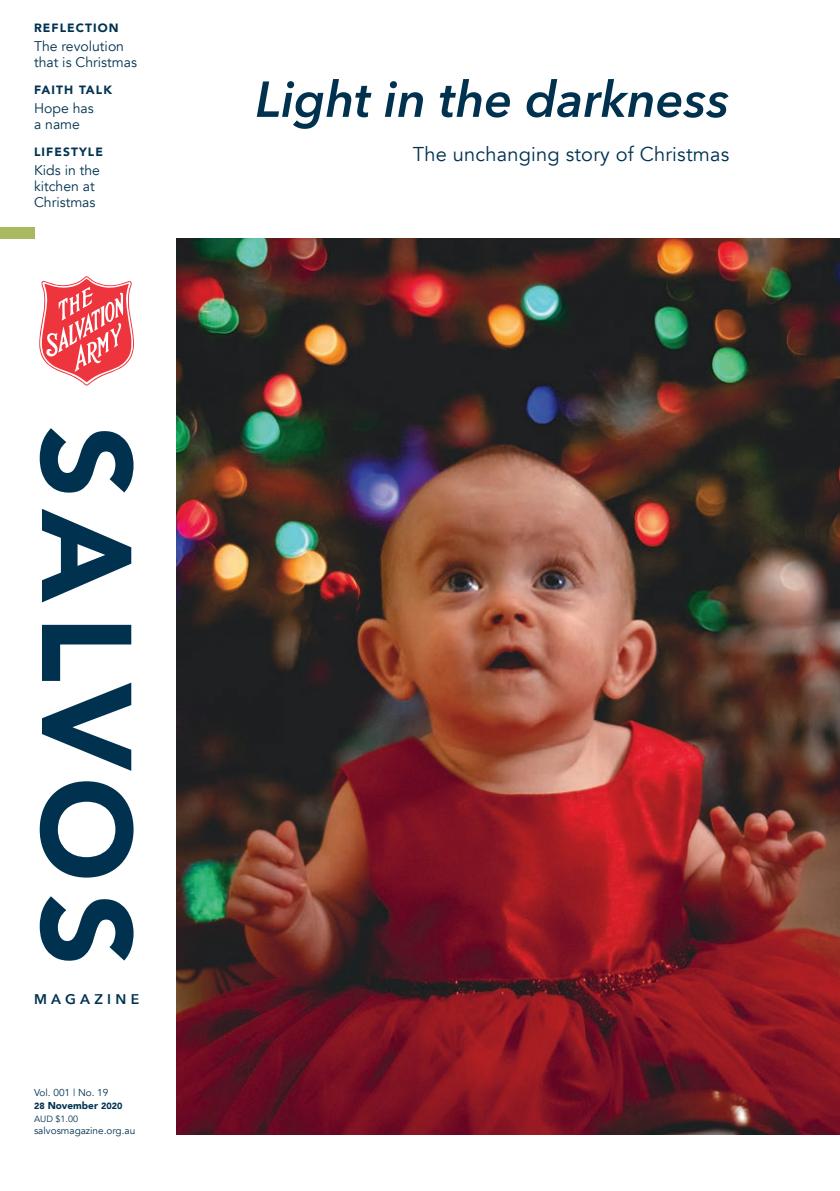
<style>
.page{position:relative;width:840px;height:1191px;background:#fff}
.page>*{position:absolute;margin:0;border:0;box-sizing:border-box;transform-origin:0 0}
.t1{font:italic 600 50px "Avenir Next";letter-spacing:-.005em;color:#003250}
.t2{font:20px "Avenir";letter-spacing:.01em;color:#003250}
.Article_Heading{font:14px/16px "Avenir";color:#003250}
.Article_Line{font:600 14px "Avenir Next";letter-spacing:.305em;color:#003250}
.Article_Heading-2{font:900 12px "Avenir";letter-spacing:.09em;color:#003250}
.t3{font:10px/13px "Avenir";color:#003250}
.t4{font:9px "Avenir";color:#003250}
.s1{font-weight:900;font-size:9px}
.s2{font-weight:900}
</style>
<div class="page">
<div style="left:0;top:227px;width:34px;height:11px;background:#a8ba5f"></div>
<img style="left:177px;top:238px;width:662px;height:896px">
<svg style="left:39px;top:276px;width:95px;height:109px"></svg>
<svg style="left:40px;top:428px;width:93px;height:532px"></svg>
<p class="Article_Heading-2" style="left:34px;top:18px;width:86px">REFLECTION</p>
<p class="Article_Heading" style="left:34px;top:38px;width:104px">The revolution that is Christmas</p>
<p class="Article_Heading-2" style="left:34px;top:80px;width:79px">FAITH TALK</p>
<p class="Article_Heading" style="left:34px;top:100px;width:61px">Hope has a name</p>
<p class="Article_Heading-2" style="left:34px;top:142px;width:70px">LIFESTYLE</p>
<p class="Article_Heading" style="left:34px;top:163px;width:67px">Kids in the kitchen at<br>Christmas</p>
<p class="t1" style="left:255px;top:57px;width:475px">Light in the darkness</p>
<p class="t2" style="left:412px;top:142px;width:318px">The unchanging story of Christmas</p>
<p class="Article_Line" style="left:34px;top:987px;width:107px">MAGAZINE</p>
<p class="t3" style="left:34px;top:1086px;width:90px">Vol. 001 | No. 19<br><span class="s1">28</span> <span class="s2">November</span> <span class="s1">2020</span></p>
<p class="t4" style="left:34px;top:1113px;width:46px">AUD $1.00</p>
<p class="t3" style="left:34px;top:1124px;width:103px">salvosmagazine.org.au</p>
</div>
